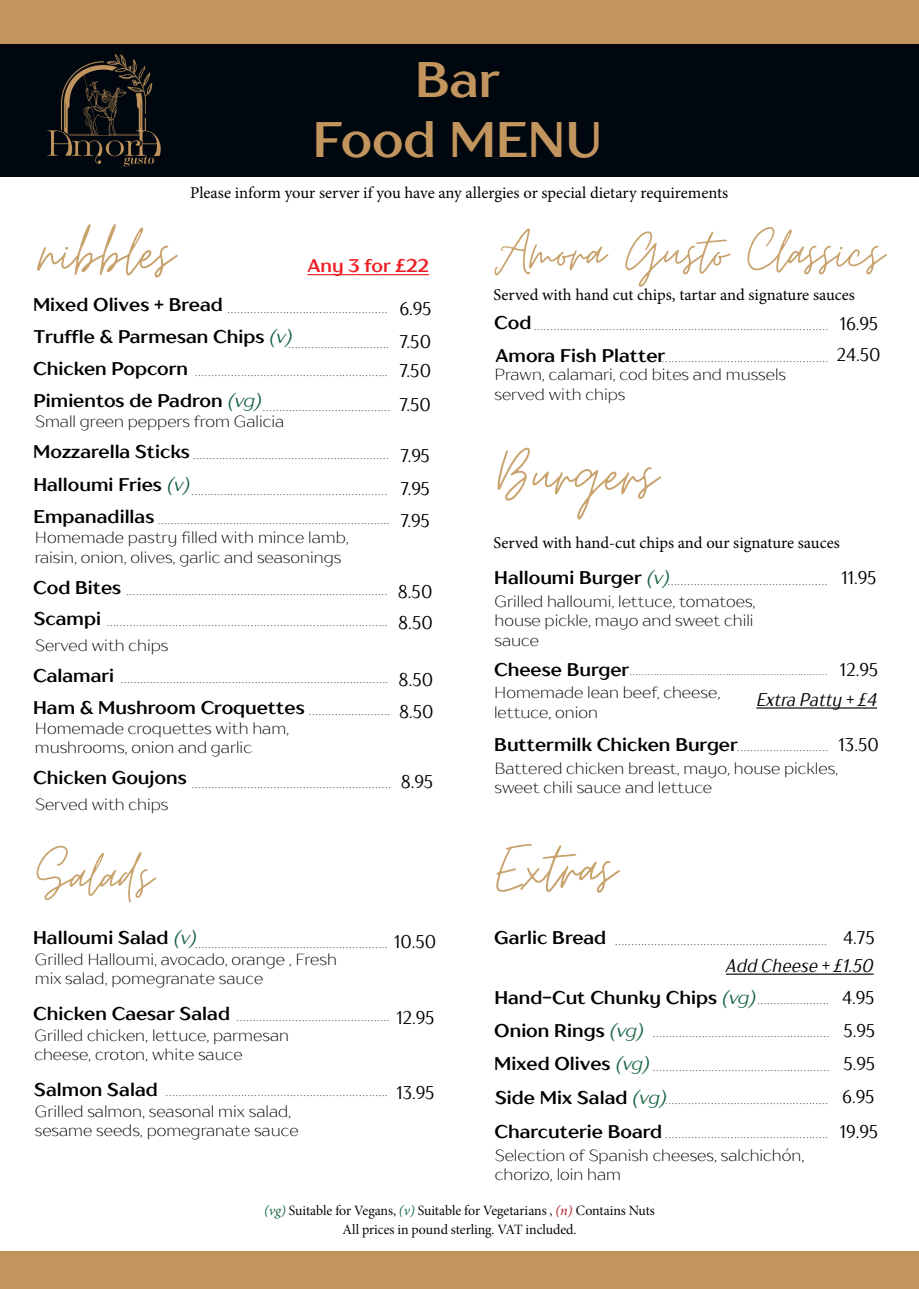
<style>
.page{position:relative;width:919px;height:1289px;background:#fff}
.page>*{position:absolute;margin:0;border:0;box-sizing:border-box;transform-origin:0 0}
.t1{font:75px "Moon Time";color:#c9a36e}
.t2{font:67.5px "Moon Time";color:#c9a36e}
.t3{font:700 49.95px/59.8px "TT Drugs Trial";color:#c2955e;text-align:center}
.t4{font:700 18.45px "TT Drugs Trial";color:#000001}
.t5{font:italic 18.45px "TT Drugs Trl Cnd";color:#000001}
.t6{font:700 18.45px "TT Drugs Trial";color:#ed1e23}
.t7{font:18.45px "TT Drugs Trl Cnd";color:#000001}
.t8{font:16.5px "Minion Pro";color:#000001}
.t9{font:300 16.05px/19.4px "TT Drugs Trial";color:#000001}
.t10{font:100 16.05px/31.2px "TT Drugs Trial";color:#000001}
.t11{font:100 14.7px "TT Drugs Trial";color:#000001}
.t12{font:14.25px/18.9px "Minion Pro Subh";letter-spacing:-.005em;color:#000001;text-align:center}
.s1{font-family:"TT Drugs Trl Cnd";font-weight:400;font-size:18.45px}
.s2{font-weight:700;font-size:18.45px}
.s3{font-weight:400;font-style:italic;color:#176440}
.s4{font-family:"TT Drugs Trl Cnd";font-weight:400}
.s5{font-weight:100}
.s6{font-weight:100;font-size:16.05px}
.s7{font-weight:400;font-style:italic;font-size:18.45px;color:#176440}
.s8{font-weight:400;font-style:italic;font-size:18.45px;color:#186541}
.s9{font-family:"Minion Pro";font-style:italic;color:#166742}
.s10{font-family:"Minion Pro";font-style:italic;color:#ac1e25}
</style>
<div class="page">
<hr style="left:307px;top:274px;width:122px;height:1px;background:#ed1e23">
<div style="left:0;top:44px;width:918px;height:133px;background:#01070e"></div>
<div style="left:0;top:0;width:918px;height:44px;background:#c2955e"></div>
<div style="left:0;top:1251px;width:918px;height:37px;background:#c2955e"></div>
<img style="left:48px;top:54px;width:112px;height:112px">
<hr style="left:756px;top:707px;width:120px;height:1px;background:#000001">
<hr style="left:725px;top:973px;width:148px;height:1px;background:#000001">
<h3 class="t3" style="left:313px;top:50px;width:291px">Bar<br>Food MENU</h3>
<p class="t8" style="left:190px;top:181px;width:539px">Please inform your server if you have any allergies or special dietary requirements</p>
<h1 class="t1" style="left:39px;top:219px;width:137px">nibbles</h1>
<h2 class="t2" style="left:494px;top:222px;width:390px">Amora Gusto Classics</h2>
<p class="t6" style="left:307px;top:254px;width:123px">Any 3 for £22</p>
<p class="t10" style="left:227px;top:292px;width:206px">…………………………………………. <span class="s1">6.95</span></p>
<p class="t8" style="left:493px;top:284px;width:363px">Served with hand cut chips, tartar and signature sauces</p>
<p class="t4" style="left:33px;top:292px;width:191px">Mixed Olives + Bread</p>
<p class="t10" style="left:494px;top:308px;width:385px;line-height:32.4px"><span class="s2">Cod</span> ……………………………………………………………………………… <span class="s1">16.95<br></span><span class="s2">Amora Fish Platter</span>……………………………………………</p>
<p class="t4" style="left:34px;top:325px;width:398px">Truffle &amp; Parmesan Chips <span class="s3">(v)</span><sub>………………………….</sub> <span class="s4">7.50</span></p>
<p class="t10" style="left:33px;top:354px;width:399px"><span class="s2">Chicken Popcorn</span> ………………………………………………….. <span class="s1">7.50</span></p>
<p class="t7" style="left:836px;top:344px;width:45px">24.50</p>
<p class="t9" style="left:494px;top:365px;width:293px">Prawn, calamari, cod bites and mussels served with chips</p>
<p class="t4" style="left:33px;top:388px;width:399px">Pimientos de Padron <span class="s3">(vg)</span><sub>…………………………………</sub> <span class="s4">7.50</span></p>
<p class="t9" style="left:35px;top:412px;width:250px">Small green peppers from Galicia</p>
<p class="t10" style="left:33px;top:438px;width:398px"><span class="s2">Mozzarella Sticks</span> …………………………………………………… <span class="s1">7.95</span></p>
<p class="t10" style="left:33px;top:473px;width:398px"><sup>Halloumi</sup> <sup>Fries</sup> <sup>(v)</sup>…………………………………………………… <span class="s1">7.95</span></p>
<p class="t9" style="left:33px;top:508px;width:398px"><span class="s2">Empanadillas</span> <span class="s5">……………………………………………………………..</span> <span class="s1">7.95<br></span>Homemade pastry filled with mince lamb,<br>raisin, onion, olives, garlic and seasonings</p>
<p class="t10" style="left:33px;top:573px;width:401px"><span class="s2">Cod Bites</span> …………………………………………………………………….. <span class="s1">8.50<br></span><span class="s2">Scampi</span> ………………………………………………………………………….. <span class="s1">8.50</span></p>
<p class="t10" style="left:33px;top:661px;width:401px"><span class="s2">Calamari</span> ………………………………………………………………………. <span class="s1">8.50</span></p>
<p class="t4" style="left:33px;top:695px;width:402px">Ham &amp; Mushroom Croquettes <span class="s6">…………………….</span> <span class="s4">8.50</span></p>
<p class="t9" style="left:35px;top:635px;width:135px">Served with chips</p>
<p class="t9" style="left:35px;top:718px;width:256px">Homemade croquettes with ham, mushrooms, onion and garlic</p>
<p class="t10" style="left:33px;top:766px;width:401px"><sup>Chicken</sup> <sup>Goujons</sup> ……………………………………………………. <span class="s1">8.95</span></p>
<p class="t9" style="left:35px;top:794px;width:135px">Served with chips</p>
<h1 class="t1" style="left:497px;top:440px;width:161px">Burgers</h1>
<p class="t8" style="left:493px;top:531px;width:347px">Served with hand-cut chips and our signature sauces</p>
<p class="t4" style="left:494px;top:565px;width:177px">Halloumi Burger <span class="s3">(v)</span></p>
<p class="t10" style="left:667px;top:563px;width:162px">………………………………………….</p>
<p class="t9" style="left:494px;top:591px;width:262px">Grilled halloumi, lettuce, tomatoes, house pickle, mayo and sweet chili sauce</p>
<p class="t7" style="left:841px;top:566px;width:37px">11.95</p>
<p class="t11" style="left:629px;top:660px;width:250px">………………………………………………………… <span class="s1">12.95</span></p>
<p class="t4" style="left:494px;top:657px;width:136px">Cheese Burger</p>
<p class="t9" style="left:494px;top:683px;width:228px">Homemade lean beef, cheese, lettuce, onion</p>
<p class="t5" style="left:756px;top:688px;width:122px">Extra Patty + £4</p>
<p class="t10" style="left:736px;top:730px;width:143px">………………………. <span class="s1">13.50</span></p>
<p class="t4" style="left:494px;top:732px;width:245px">Buttermilk Chicken Burger</p>
<p class="t9" style="left:494px;top:758px;width:345px">Battered chicken breast, mayo, house pickles, sweet chili sauce and lettuce</p>
<h2 class="t2" style="left:37px;top:845px;width:118px">Salads</h2>
<h1 class="t1" style="left:496px;top:834px;width:121px">Extras</h1>
<p class="t10" style="left:33px;top:926px;width:404px"><sup>Halloumi</sup> <sup>Salad</sup> <sup>(v)</sup>………………………………………………….. <span class="s1">10.50</span></p>
<p class="t9" style="left:35px;top:949px;width:304px">Grilled Halloumi, avocado, orange , Fresh mix salad, pomegranate sauce</p>
<p class="t4" style="left:33px;top:1001px;width:403px">Chicken Caesar Salad <span class="s6">………………………………………..</span> <span class="s4">12.95</span></p>
<p class="t9" style="left:34px;top:1025px;width:256px">Grilled chicken, lettuce, parmesan cheese, croton, white sauce</p>
<p class="t9" style="left:34px;top:1079px;width:402px;line-height:20.9px"><span class="s2">Salmon Salad</span> <span class="s5">…………………………………………………………..</span> <span class="s1">13.95<br></span>Grilled salmon, seasonal mix salad,</p>
<p class="t9" style="left:35px;top:1120px;width:265px">sesame seeds, pomegranate sauce</p>
<p class="t10" style="left:494px;top:923px;width:382px"><span class="s2">Garlic Bread</span> ……………………………………………………….. <span class="s1">4.75</span></p>
<p class="t5" style="left:725px;top:954px;width:149px">Add Cheese + £1.50</p>
<p class="t4" style="left:494px;top:985px;width:381px">Hand-Cut Chunky Chips <span class="s3">(vg)</span><span class="s6">………………….</span> <span class="s4">4.95</span></p>
<p class="t10" style="left:494px;top:1015px;width:382px;line-height:33.2px"><span class="s2">Onion Rings</span> <span class="s7">(vg)</span> ……………………………………………… <span class="s1">5.95<br></span><span class="s2">Mixed Olives</span> <span class="s8">(vg)</span> ……………………………………………… <span class="s1">5.95</span></p>
<p class="t10" style="left:495px;top:1083px;width:380px"><span class="s2">Side Mix Salad</span> <span class="s7">(vg)</span>………………………………………….. <span class="s1">6.95</span></p>
<p class="t10" style="left:494px;top:1116px;width:385px"><span class="s2">Charcuterie Board</span> ………………………………………….. <span class="s1">19.95</span></p>
<p class="t9" style="left:494px;top:1145px;width:311px">Selection of Spanish cheeses, salchichón, chorizo, loin ham</p>
<p class="t12" style="left:264px;top:1201px;width:392px"><span class="s9">(vg)</span> Suitable for Vegans, <span class="s9">(v)</span> Suitable for Vegetarians , <span class="s10">(n)</span> Contains Nuts<br>All prices in pound sterling. VAT included.</p>
</div>
